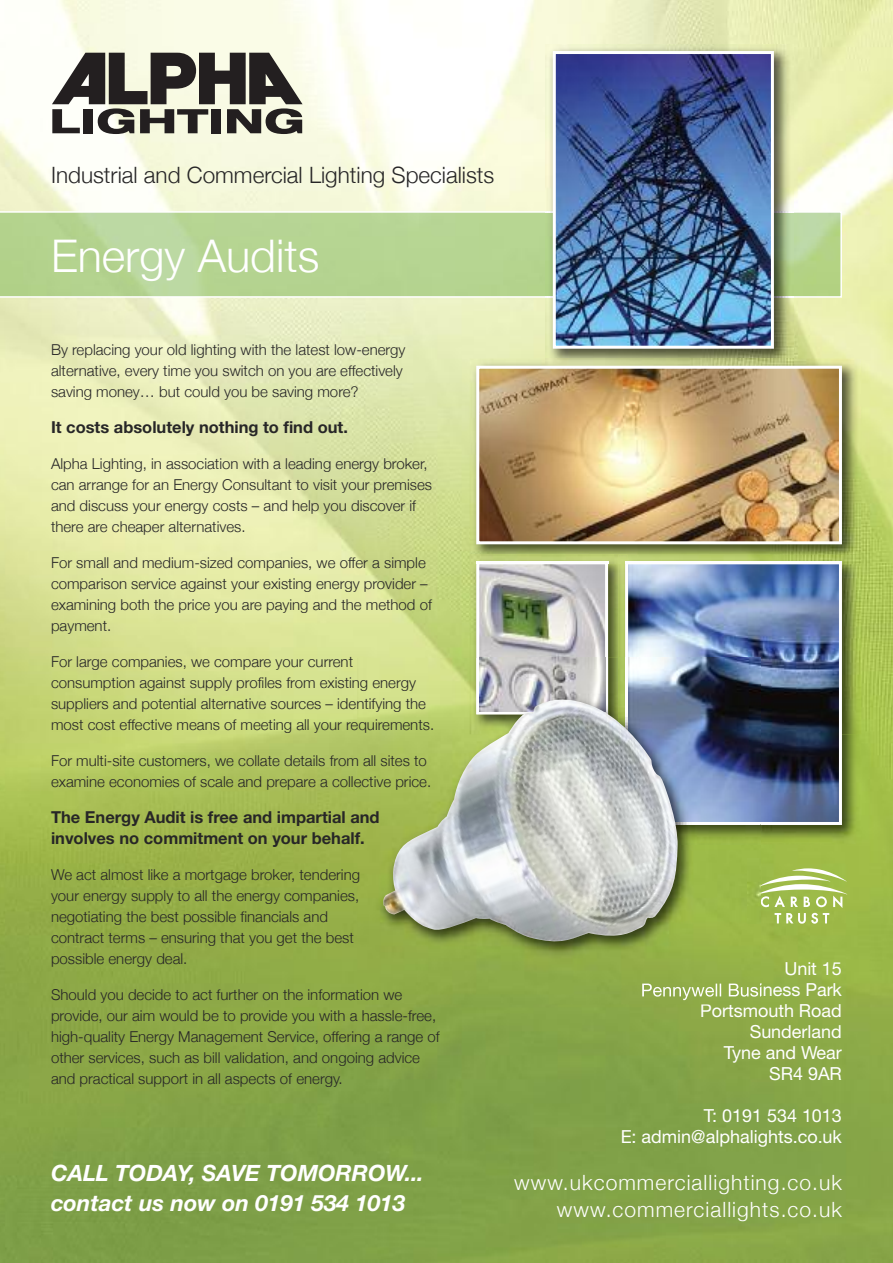
<style>
.page{position:relative;width:893px;height:1263px;background:#fff}
.page>*{position:absolute;margin:0;border:0;box-sizing:border-box;transform-origin:0 0}
.t1{font:300 45px "Helvetica Neue";color:#fff}
.t2{font:italic 700 22.5px/30px "Helvetica Neue";color:#fff}
.t3{font:300 22.5px "Helvetica Neue";color:#272627}
.t4{font:300 21px/27px "Helvetica Neue";letter-spacing:.05em;color:#fff;text-align:right}
.t5{font:18px/21px "Helvetica Neue";color:#fff;text-align:right}
.t6{font:700 16.5px/21px "Helvetica Neue";color:#272627}
.t7{font:300 15px/21px "Helvetica Neue";color:#272627}
</style>
<div class="page">
<img style="left:0;top:0;width:893px;height:1263px">
<svg style="left:52px;top:53px;width:251px;height:81px;background:#807e77"></svg>
<svg style="left:0;top:211px;width:842px;height:87px;background:#b7d495"></svg>
<img style="left:546px;top:296px;width:247px;height:63px">
<img style="left:546px;top:44px;width:247px;height:169px">
<img style="left:557px;top:55px;width:213px;height:290px">
<div style="left:553px;top:51px;width:221px;height:298px;border:3px solid #fff"></div>
<img style="left:470px;top:564px;width:148px;height:94px">
<img style="left:480px;top:565px;width:124px;height:93px">
<div style="left:476px;top:561px;width:132px;height:153px;border:3px solid #fff"></div>
<img style="left:761px;top:734px;width:100px;height:110px">
<img style="left:842px;top:564px;width:19px;height:170px">
<img style="left:618px;top:564px;width:7px;height:94px">
<img style="left:629px;top:565px;width:209px;height:256px">
<div style="left:625px;top:561px;width:217px;height:264px;border:3px solid #fff"></div>
<img style="left:470px;top:359px;width:391px;height:195px">
<img style="left:470px;top:554px;width:391px;height:10px">
<img style="left:476px;top:561px;width:132px;height:3px">
<svg style="left:618px;top:555px;width:9px;height:9px"></svg>
<img style="left:625px;top:561px;width:217px;height:3px">
<img style="left:480px;top:370px;width:358px;height:170px">
<div style="left:476px;top:366px;width:366px;height:178px;border:3px solid #fff"></div>
<svg style="left:761px;top:868px;width:86px;height:56px"></svg>
<img style="left:357px;top:658px;width:404px;height:346px">
<img style="left:470px;top:658px;width:148px;height:34px">
<img style="left:476px;top:658px;width:132px;height:34px">
<img style="left:479px;top:658px;width:126px;height:34px">
<img style="left:618px;top:658px;width:7px;height:34px">
<img style="left:625px;top:658px;width:136px;height:167px">
<img style="left:642px;top:983px;width:119px;height:17px">
<img style="left:747px;top:858px;width:14px;height:66px">
<img style="left:382px;top:692px;width:296px;height:254px">
<h2 class="t3" style="left:51px;top:161px;width:445px">Industrial and Commercial Lighting Specialists</h2>
<h1 class="t1" style="left:51px;top:229px;width:270px">Energy Audits</h1>
<p class="t7" style="left:51px;top:339px;width:356px">By replacing your old lighting with the latest low-energy alternative, every time you switch on you are effectively saving money… but could you be saving more?</p>
<p class="t6" style="left:51px;top:418px;width:298px">It costs absolutely nothing to find out.</p>
<p class="t7" style="left:51px;top:453px;width:382px">Alpha Lighting, in association with a leading energy broker, can arrange for an Energy Consultant to visit your premises and discuss your energy costs – and help you discover if there are cheaper alternatives.</p>
<p class="t7" style="left:51px;top:552px;width:382px">For small and medium-sized companies, we offer a simple comparison service against your existing energy provider – examining both the price you are paying and the method of payment.</p>
<p class="t7" style="left:51px;top:651px;width:385px">For large companies, we compare your current consumption against supply profiles from existing energy suppliers and potential alternative sources – identifying the most cost effective means of meeting all your requirements.</p>
<p class="t7" style="left:51px;top:750px;width:382px">For multi-site customers, we collate details from all sites to examine economies of scale and prepare a collective price.</p>
<p class="t6" style="left:51px;top:808px;width:330px">The Energy Audit is free and impartial and involves no commitment on your behalf.</p>
<p class="t7" style="left:51px;top:864px;width:311px">We act almost like a mortgage broker, tendering your energy supply to all the energy companies, negotiating the best possible financials and contract terms – ensuring that you get the best possible energy deal.</p>
<p class="t7" style="left:51px;top:984px;width:390px">Should you decide to act further on the information we provide, our aim would be to provide you with a hassle-free, high-quality Energy Management Service, offering a range of other services, such as bill validation, and ongoing advice and practical support in all aspects of energy.</p>
<p class="t5" style="left:784px;top:960px;width:59px">Unit 15</p>
<p class="t5" style="left:700px;top:1002px;width:143px">Portsmouth Road<br>Sunderland<br>Tyne and Wear<br>SR4 9AR</p>
<p class="t5" style="left:621px;top:1107px;width:223px">T: 0191 534 1013<br>E: admin@alphalights.co.uk</p>
<h2 class="t2" style="left:51px;top:1160px;width:374px">CALL TODAY, SAVE TOMORROW... contact us now on 0191 534 1013</h2>
<h3 class="t4" style="left:514px;top:1168px;width:329px">www.ukcommerciallighting.co.uk www.commerciallights.co.uk</h3>
</div>
